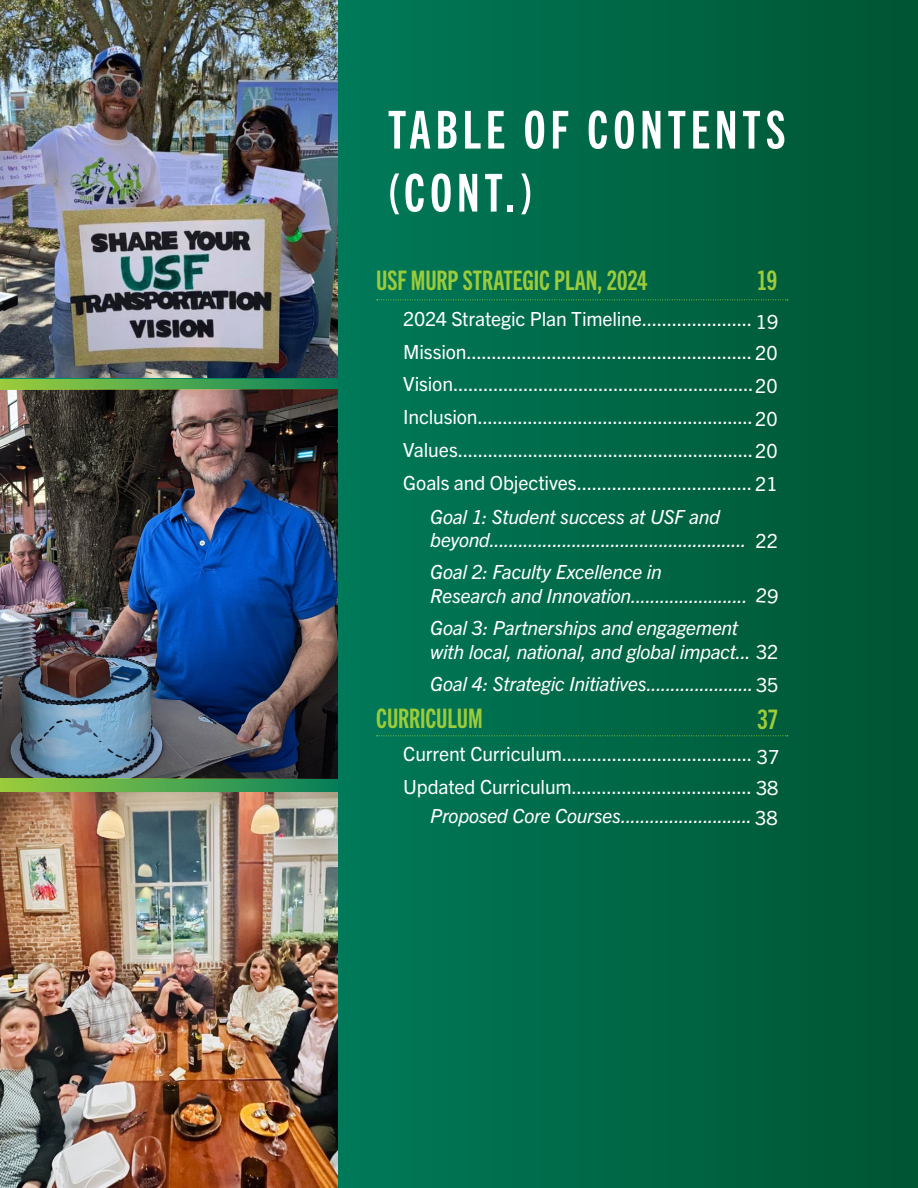
<style>
.page{position:relative;width:918px;height:1188px;background:#fff}
.page>*{position:absolute;margin:0;border:0;box-sizing:border-box;transform-origin:0 0}
.t1{font:52.5px/63px "Trade Gothic Next LT Pro Bd Cm";letter-spacing:.095em;color:#fff}
.t2{font:27px "Trade Gothic Next LT Pro Bd Cm";letter-spacing:-.005em;color:#9ccb3b}
.t3{font:19.5px/32.7px "Trade Gothic Next LT Pro";letter-spacing:-.01em;color:#fff}
.t4{font:italic 19.5px/23.4px "Trade Gothic Next LT Pro";letter-spacing:-.01em;color:#fff}
.s1{font-style:normal}
</style>
<div class="page">
<img style="left:0;top:0;width:918px;height:508px">
<img style="left:338px;top:508px;width:580px;height:162px">
<img style="left:338px;top:670px;width:580px;height:518px">
<svg style="left:377px;top:299px;width:411px;height:1px"></svg>
<img style="left:0;top:0;width:338px;height:378px">
<img style="left:0;top:389px;width:338px;height:389px">
<img style="left:0;top:792px;width:338px;height:396px">
<svg style="left:0;top:379px;width:338px;height:10px;background:#50a74d"></svg>
<svg style="left:0;top:778px;width:338px;height:14px;background:#51a44b"></svg>
<svg style="left:377px;top:735px;width:411px;height:1px"></svg>
<svg style="left:756px;top:588px;width:22px;height:16px"></svg>
<h1 class="t1" style="left:388px;top:95px;width:399px">TABLE OF CONTENTS (CONT.)</h1>
<h2 class="t2" style="left:376px;top:262px;width:273px">USF MURP STRATEGIC PLAN, 2024</h2>
<p class="t3" style="left:403px;top:301px;width:376px">2024 Strategic Plan Timeline......................<br>Mission......................................................... 20<br>Vision............................................................<br>Inclusion.......................................................<br>Values...........................................................20<br>Goals and Objectives................................... 21</p>
<p class="t4" style="left:430px;top:503px;width:318px">Goal 1: Student success at USF and beyond.....................................................</p>
<p class="t4" style="left:430px;top:559px;width:319px">Goal 2: Faculty Excellence in<br>Research and Innovation........................</p>
<p class="t4" style="left:430px;top:615px;width:350px">Goal 3: Partnerships and engagement<br>with local, national, and global impact... <span class="s1">32</span></p>
<p class="t4" style="left:430px;top:671px;width:350px">Goal 4: Strategic Initiatives......................<span class="s1">35</span></p>
<h2 class="t2" style="left:376px;top:700px;width:108px">CURRICULUM</h2>
<p class="t3" style="left:403px;top:736px;width:377px">Current Curriculum......................................<br>Updated Curriculum.................................... 38</p>
<p class="t4" style="left:430px;top:803px;width:349px">Proposed Core Courses........................... <span class="s1">38</span></p>
<h2 class="t2" style="left:757px;top:263px;width:22px">19</h2>
<p class="t3" style="left:756px;top:304px;width:24px">19</p>
<p class="t3" style="left:755px;top:368px;width:24px">20<br>20</p>
<p class="t3" style="left:756px;top:523px;width:24px">22</p>
<h2 class="t2" style="left:758px;top:701px;width:22px">37</h2>
<p class="t3" style="left:757px;top:739px;width:24px">37</p>
</div>
